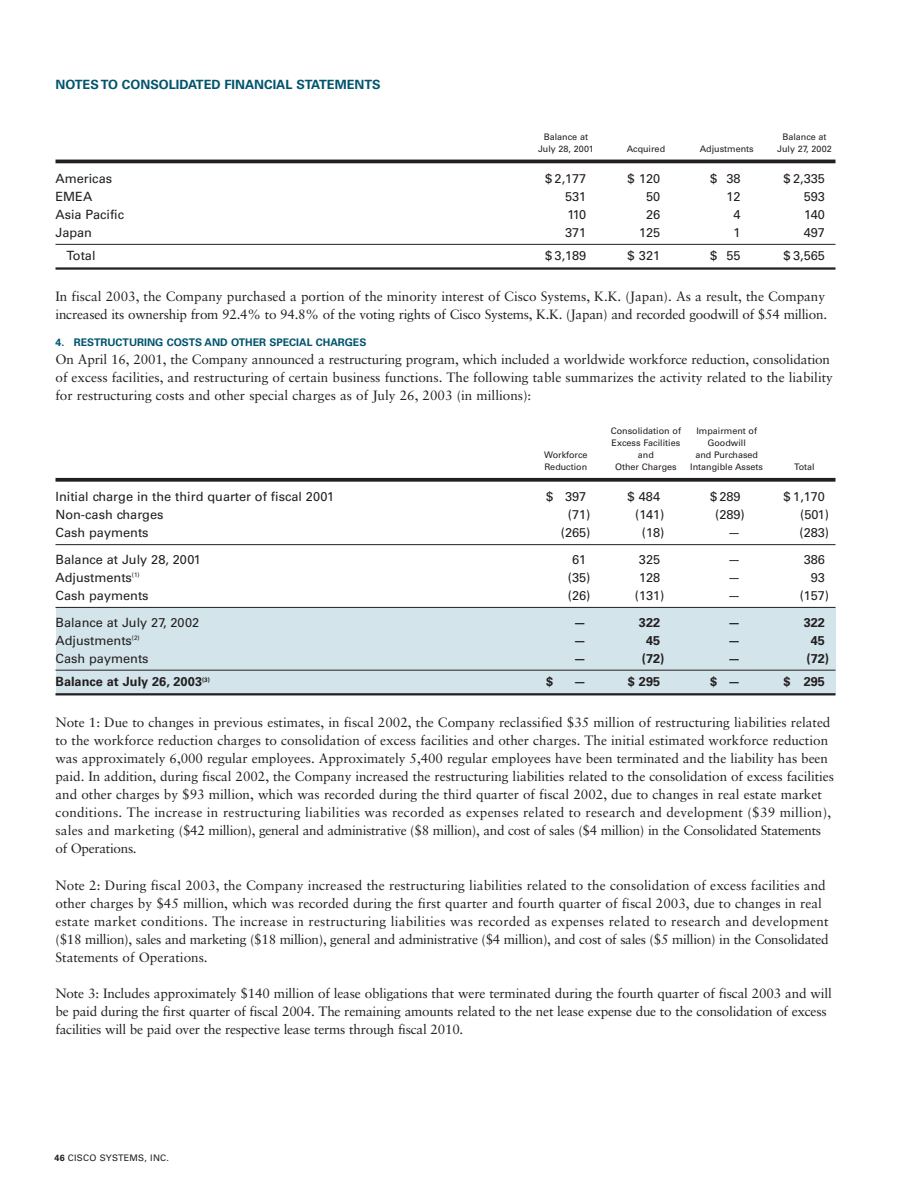
<style>
.page{position:relative;width:918px;height:1188px;background:#fff}
.page>*{position:absolute;margin:0;border:0;box-sizing:border-box;transform-origin:0 0}
.t1{font:13.5px/18px "Sabon";color:#231f20}
.t2{font:12.75px "Univers";color:#231f20}
.t3{font:700 12.75px "Univers";color:#231f20}
.t4{font:700 12.75px "Univers";color:#00546d}
.t5{font:700 10.5px "Univers";color:#00546d}
.t6{font:9px "Univers";color:#231f20}
.t7{font:9px "Univers";letter-spacing:.03em;color:#231f20}
.s1{font-weight:700}
</style>
<div class="page">
<div style="left:56px;top:607px;width:780px;height:88px;background:#d3e5eb"></div>
<hr style="left:56px;top:160px;width:780px;height:3px;background:#231f20">
<hr style="left:56px;top:244px;width:780px;height:1px;background:#231f20">
<hr style="left:56px;top:267px;width:780px;height:3px;background:#231f20">
<svg style="left:56px;top:478px;width:780px;height:4px;background:#353132"></svg>
<hr style="left:56px;top:544px;width:780px;height:1px;background:#231f20">
<hr style="left:56px;top:607px;width:780px;height:1px;background:#231f20">
<hr style="left:56px;top:670px;width:780px;height:1px;background:#231f20">
<hr style="left:56px;top:693px;width:780px;height:2px;background:#231f20">
<p class="t4" style="left:55px;top:80px;width:327px">NOTES TO CONSOLIDATED FINANCIAL STATEMENTS</p>
<p class="t6" style="left:544px;top:134px;width:46px">Balance at</p>
<p class="t6" style="left:782px;top:134px;width:46px">Balance at</p>
<p class="t6" style="left:538px;top:146px;width:57px">July 28, 2001</p>
<p class="t6" style="left:627px;top:146px;width:40px">Acquired</p>
<p class="t6" style="left:700px;top:146px;width:55px">Adjustments</p>
<p class="t6" style="left:777px;top:146px;width:56px">July 27, 2002</p>
<p class="t2" style="left:56px;top:174px;width:58px">Americas</p>
<p class="t2" style="left:545px;top:174px;width:43px">$ 2,177</p>
<p class="t2" style="left:627px;top:174px;width:34px">$ 120</p>
<p class="t2" style="left:710px;top:174px;width:32px">$ 38</p>
<p class="t2" style="left:783px;top:174px;width:43px">$ 2,335</p>
<p class="t2" style="left:56px;top:192px;width:38px">EMEA</p>
<p class="t2" style="left:565px;top:192px;width:23px">531</p>
<p class="t2" style="left:646px;top:192px;width:16px">50</p>
<p class="t2" style="left:727px;top:192px;width:15px">12</p>
<p class="t2" style="left:804px;top:192px;width:23px">593</p>
<p class="t2" style="left:56px;top:210px;width:70px">Asia Pacific</p>
<p class="t2" style="left:568px;top:210px;width:20px">110</p>
<p class="t2" style="left:646px;top:210px;width:16px">26</p>
<p class="t2" style="left:734px;top:210px;width:9px">4</p>
<p class="t2" style="left:804px;top:210px;width:22px">140</p>
<p class="t2" style="left:56px;top:228px;width:38px">Japan</p>
<p class="t2" style="left:565px;top:228px;width:23px">371</p>
<p class="t2" style="left:639px;top:228px;width:23px">125</p>
<p class="t2" style="left:734px;top:228px;width:9px">1</p>
<p class="t2" style="left:804px;top:228px;width:23px">497</p>
<p class="t2" style="left:67px;top:251px;width:30px">Total</p>
<p class="t2" style="left:545px;top:251px;width:43px">$ 3,189</p>
<p class="t2" style="left:627px;top:251px;width:34px">$ 321</p>
<p class="t2" style="left:710px;top:251px;width:32px">$ 55</p>
<p class="t2" style="left:783px;top:251px;width:43px">$ 3,565</p>
<p class="t1" style="left:56px;top:288px;width:773px">In fiscal 2003, the Company purchased a portion of the minority interest of Cisco Systems, K.K. (Japan). As a result, the Company increased its ownership from 92.4% to 94.8% of the voting rights of Cisco Systems, K.K. (Japan) and recorded goodwill of $54 million.</p>
<p class="t5" style="left:56px;top:338px;width:312px">4. RESTRUCTURING COSTS AND OTHER SPECIAL CHARGES</p>
<p class="t1" style="left:56px;top:351px;width:779px">On April 16, 2001, the Company announced a restructuring program, which included a worldwide workforce reduction, consolidation of excess facilities, and restructuring of certain business functions. The following table summarizes the activity related to the liability for restructuring costs and other special charges as of July 26, 2003 (in millions):</p>
<p class="t6" style="left:611px;top:428px;width:72px">Consolidation of</p>
<p class="t6" style="left:696px;top:428px;width:62px">Impairment of</p>
<p class="t6" style="left:612px;top:440px;width:70px">Excess Facilities</p>
<p class="t6" style="left:707px;top:440px;width:40px">Goodwill</p>
<p class="t6" style="left:544px;top:452px;width:45px">Workforce</p>
<p class="t6" style="left:638px;top:452px;width:18px">and</p>
<p class="t6" style="left:695px;top:452px;width:64px">and Purchased</p>
<p class="t6" style="left:545px;top:464px;width:44px">Reduction</p>
<p class="t6" style="left:615px;top:464px;width:63px">Other Charges</p>
<p class="t6" style="left:690px;top:464px;width:74px">Intangible Assets</p>
<p class="t6" style="left:794px;top:464px;width:22px">Total</p>
<p class="t2" style="left:56px;top:492px;width:280px">Initial charge in the third quarter of fiscal 2001</p>
<p class="t2" style="left:546px;top:492px;width:42px">$ 397</p>
<p class="t2" style="left:628px;top:492px;width:34px">$ 484</p>
<p class="t2" style="left:710px;top:492px;width:32px">$ 289</p>
<p class="t2" style="left:783px;top:492px;width:43px">$ 1,170</p>
<p class="t2" style="left:56px;top:510px;width:110px">Non-cash charges</p>
<p class="t2" style="left:568px;top:510px;width:24px">(71)</p>
<p class="t2" style="left:635px;top:510px;width:31px">(141)</p>
<p class="t2" style="left:715px;top:510px;width:31px">(289)</p>
<p class="t2" style="left:800px;top:510px;width:31px">(501)</p>
<p class="t2" style="left:56px;top:528px;width:95px">Cash payments</p>
<p class="t2" style="left:561px;top:528px;width:31px">(265)</p>
<p class="t2" style="left:642px;top:528px;width:24px">(18)</p>
<p class="t2" style="left:728px;top:528px;width:14px">—</p>
<p class="t2" style="left:799px;top:528px;width:31px">(283)</p>
<p class="t2" style="left:56px;top:555px;width:147px">Balance at July 28, 2001</p>
<p class="t2" style="left:572px;top:555px;width:16px">61</p>
<p class="t2" style="left:639px;top:555px;width:23px">325</p>
<p class="t2" style="left:728px;top:555px;width:14px">—</p>
<p class="t2" style="left:804px;top:555px;width:23px">386</p>
<p class="t2" style="left:56px;top:573px;width:86px">Adjustments<sup>(1)</sup></p>
<p class="t2" style="left:568px;top:573px;width:24px">(35)</p>
<p class="t2" style="left:639px;top:573px;width:23px">128</p>
<p class="t2" style="left:728px;top:573px;width:14px">—</p>
<p class="t2" style="left:811px;top:573px;width:16px">93</p>
<p class="t2" style="left:56px;top:591px;width:95px">Cash payments</p>
<p class="t2" style="left:568px;top:591px;width:24px">(26)</p>
<p class="t2" style="left:635px;top:591px;width:31px">(131)</p>
<p class="t2" style="left:728px;top:591px;width:14px">—</p>
<p class="t2" style="left:800px;top:591px;width:31px">(157)</p>
<p class="t2" style="left:56px;top:617px;width:145px">Balance at July 27, 2002</p>
<p class="t3" style="left:574px;top:617px;width:14px">—</p>
<p class="t3" style="left:639px;top:617px;width:23px">322</p>
<p class="t3" style="left:728px;top:617px;width:14px">—</p>
<p class="t3" style="left:804px;top:617px;width:23px">322</p>
<p class="t2" style="left:56px;top:636px;width:86px">Adjustments<sup>(2)</sup></p>
<p class="t3" style="left:574px;top:636px;width:14px">—</p>
<p class="t3" style="left:646px;top:636px;width:16px">45</p>
<p class="t3" style="left:728px;top:636px;width:14px">—</p>
<p class="t3" style="left:811px;top:636px;width:16px">45</p>
<p class="t2" style="left:56px;top:654px;width:95px">Cash payments</p>
<p class="t3" style="left:574px;top:654px;width:14px">—</p>
<p class="t3" style="left:642px;top:654px;width:24px">(72)</p>
<p class="t3" style="left:728px;top:654px;width:14px">—</p>
<p class="t3" style="left:807px;top:654px;width:24px">(72)</p>
<p class="t3" style="left:56px;top:677px;width:156px">Balance at July 26, 2003<sup>(3)</sup></p>
<p class="t3" style="left:546px;top:677px;width:9px">$</p>
<p class="t3" style="left:574px;top:677px;width:14px">—</p>
<p class="t3" style="left:628px;top:677px;width:34px">$ 295</p>
<p class="t3" style="left:710px;top:677px;width:32px">$ —</p>
<p class="t3" style="left:783px;top:677px;width:43px">$ 295</p>
<p class="t1" style="left:55px;top:714px;width:780px">Note 1: Due to changes in previous estimates, in fiscal 2002, the Company reclassified $35 million of restructuring liabilities related to the workforce reduction charges to consolidation of excess facilities and other charges. The initial estimated workforce reduction was approximately 6,000 regular employees. Approximately 5,400 regular employees have been terminated and the liability has been paid. In addition, during fiscal 2002, the Company increased the restructuring liabilities related to the consolidation of excess facilities and other charges by $93 million, which was recorded during the third quarter of fiscal 2002, due to changes in real estate market conditions. The increase in restructuring liabilities was recorded as expenses related to research and development ($39 million), sales and marketing ($42 million), general and administrative ($8 million), and cost of sales ($4 million) in the Consolidated Statements of Operations.</p>
<p class="t1" style="left:55px;top:877px;width:775px">Note 2: During fiscal 2003, the Company increased the restructuring liabilities related to the consolidation of excess facilities and other charges by $45 million, which was recorded during the first quarter and fourth quarter of fiscal 2003, due to changes in real estate market conditions. The increase in restructuring liabilities was recorded as expenses related to research and development ($18 million), sales and marketing ($18 million), general and administrative ($4 million), and cost of sales ($5 million) in the Consolidated Statements of Operations.</p>
<p class="t1" style="left:55px;top:985px;width:778px">Note 3: Includes approximately $140 million of lease obligations that were terminated during the fourth quarter of fiscal 2003 and will be paid during the first quarter of fiscal 2004. The remaining amounts related to the net lease expense due to the consolidation of excess facilities will be paid over the respective lease terms through fiscal 2010.</p>
<p class="t7" style="left:54px;top:1155px;width:116px"><span class="s1">46</span> CISCO SYSTEMS, INC.</p>
</div>
